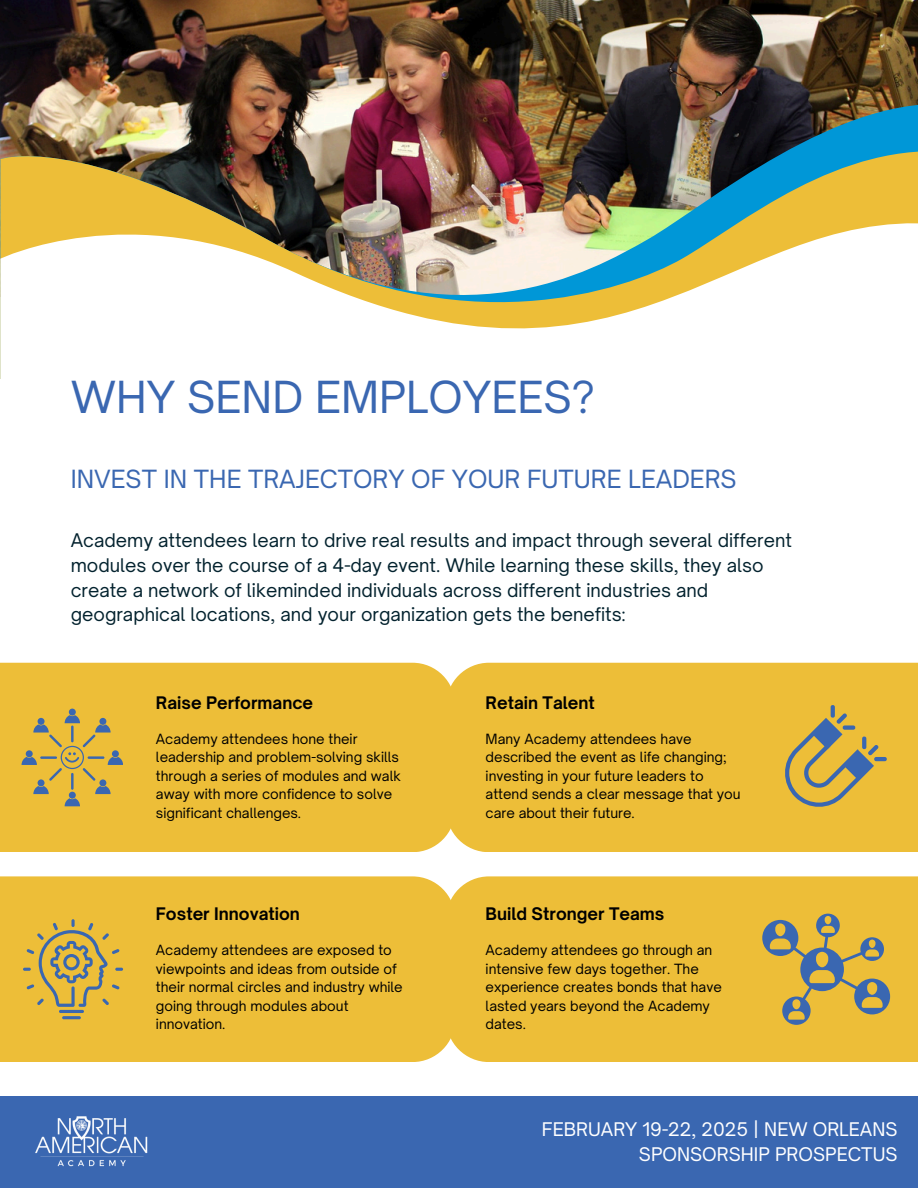
<style>
.page{position:relative;width:918px;height:1188px;background:#fff}
.page>*{position:absolute;margin:0;border:0;box-sizing:border-box;transform-origin:0 0}
.t1{font:42.3px "Open Sauce One";color:#3a67b1}
.t2{font:24px "Open Sauce One";color:#3a67b1}
.t3{font:18px/24.8px "Open Sauce One";color:#03222e}
.t4{font:18px/24.8px "Open Sauce One";color:#fff;text-align:right}
.t5{font:700 16.65px "Open Sauce One";color:#000}
.t6{font:13.5px/18.5px "Open Sauce One";color:#000}
</style>
<div class="page">
<img style="left:0;top:0;width:918px;height:92px">
<img style="left:0;top:92px;width:918px;height:41px">
<img style="left:0;top:133px;width:918px;height:60px">
<svg style="left:0;top:193px;width:918px;height:186px"></svg>
<div style="left:0;top:663px;width:446px;height:189px;background:#edbe38"></div>
<svg style="left:22px;top:709px;width:101px;height:97px"></svg>
<div style="left:0;top:876px;width:446px;height:186px;background:#edbe38"></div>
<div style="left:446px;top:876px;width:472px;height:186px;background:#edbe38"></div>
<hr style="left:59px;top:1010px;width:25px;height:3px;background:#3a67b1;border-radius:2px">
<hr style="left:62px;top:1016px;width:19px;height:3px;background:#3a67b1;border-radius:2px">
<svg style="left:23px;top:919px;width:100px;height:88px"></svg>
<div style="left:446px;top:663px;width:472px;height:189px;background:#edbe38"></div>
<svg style="left:782px;top:705px;width:105px;height:105px"></svg>
<svg style="left:762px;top:914px;width:128px;height:111px"></svg>
<div style="left:0;top:1096px;width:918px;height:92px;background:#3a67b1"></div>
<img style="left:35px;top:1116px;width:113px;height:51px">
<h2 class="t1" style="left:71px;top:371px;width:526px">WHY SEND EMPLOYEES?</h2>
<p class="t2" style="left:71px;top:464px;width:668px">INVEST IN THE TRAJECTORY OF YOUR FUTURE LEADERS</p>
<h1 class="t3" style="left:71px;top:528px;width:723px">Academy attendees learn to drive real results and impact through several different modules over the course of a 4-day event. While learning these skills, they also create a network of likeminded individuals across different industries and geographical locations, and your organization gets the benefits:</h1>
<h5 class="t5" style="left:156px;top:692px;width:159px">Raise Performance</h5>
<p class="t6" style="left:156px;top:729px;width:246px">Academy attendees hone their leadership and problem-solving skills through a series of modules and walk away with more confidence to solve significant challenges.</p>
<h4 class="t5" style="left:156px;top:904px;width:146px">Foster Innovation</h4>
<p class="t6" style="left:156px;top:941px;width:248px">Academy attendees are exposed to viewpoints and ideas from outside of their normal circles and industry while going through modules about innovation.</p>
<h4 class="t5" style="left:486px;top:692px;width:111px">Retain Talent</h4>
<p class="t6" style="left:486px;top:729px;width:257px">Many Academy attendees have described the event as life changing; investing in your future leaders to attend sends a clear message that you care about their future.</p>
<p class="t5" style="left:486px;top:904px;width:180px">Build Stronger Teams</p>
<p class="t6" style="left:486px;top:941px;width:238px">Academy attendees go through an intensive few days together. The experience creates bonds that have lasted years beyond the Academy dates.</p>
<p class="t4" style="left:542px;top:1117px;width:357px">FEBRUARY 19-22, 2025 | NEW ORLEANS<br>SPONSORSHIP PROSPECTUS</p>
</div>
